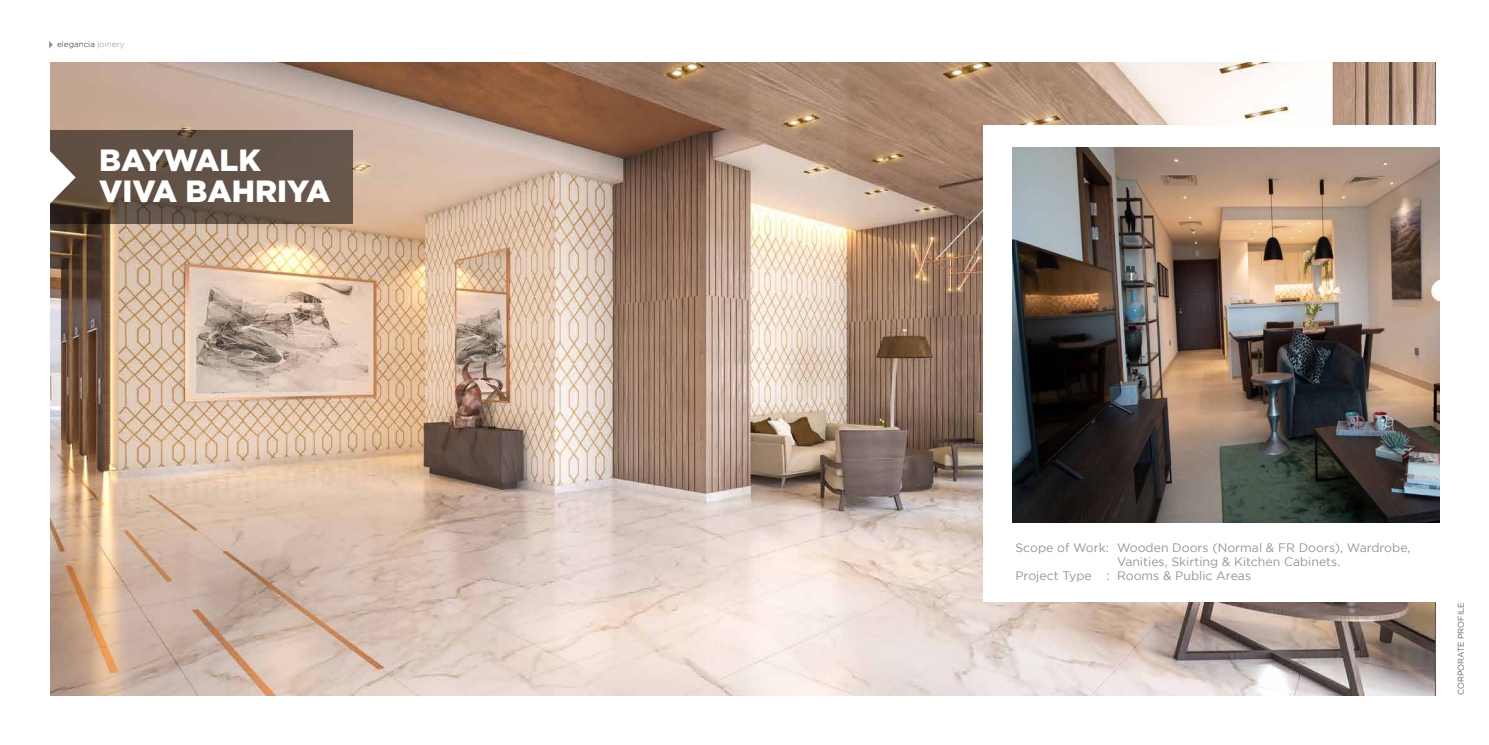
<style>
.page{position:relative;width:1489px;height:745px;background:#fff}
.page>*{position:absolute;margin:0;border:0;box-sizing:border-box;transform-origin:0 0}
.t1{font:900 30.62px/30.6px "Gotham";color:#fff}
.t2{font:12.25px "Gotham";color:#939598}
.t3{font:300 8.14px "Gotham";color:#231f20}
.s1{color:#86888a}
</style>
<div class="page">
<svg style="left:49px;top:41px;width:4px;height:7px"></svg>
<img style="left:50px;top:62px;width:1386px;height:632px">
<svg style="left:50px;top:130px;width:302px;height:94px;background:#605044"></svg>
<svg style="left:50px;top:149px;width:26px;height:56px"></svg>
<div style="left:982px;top:125px;width:463px;height:477px;background:#fff"></div>
<img style="left:1012px;top:147px;width:427px;height:375px">
<p class="t3" style="left:57px;top:40px;width:69px">elegancia <span class="s1">joinery</span></p>
<h1 class="t1" style="left:99px;top:144px;width:233px">BAYWALK<br>VIVA BAHRIYA</h1>
<p class="t2" style="left:1015px;top:540px;width:396px">Scope of Work: Wooden Doors (Normal &amp; FR Doors), Wardrobe,</p>
<p class="t2" style="left:1116px;top:554px;width:225px">Vanities, Skirting &amp; Kitchen Cabinets.</p>
<p class="t2" style="left:1015px;top:568px;width:237px">Project Type : Rooms &amp; Public Areas</p>
<p class="t3" style="left:1456px;top:694px;width:93px;rotate:-90deg">CORPORATE PROFILE</p>
</div>
